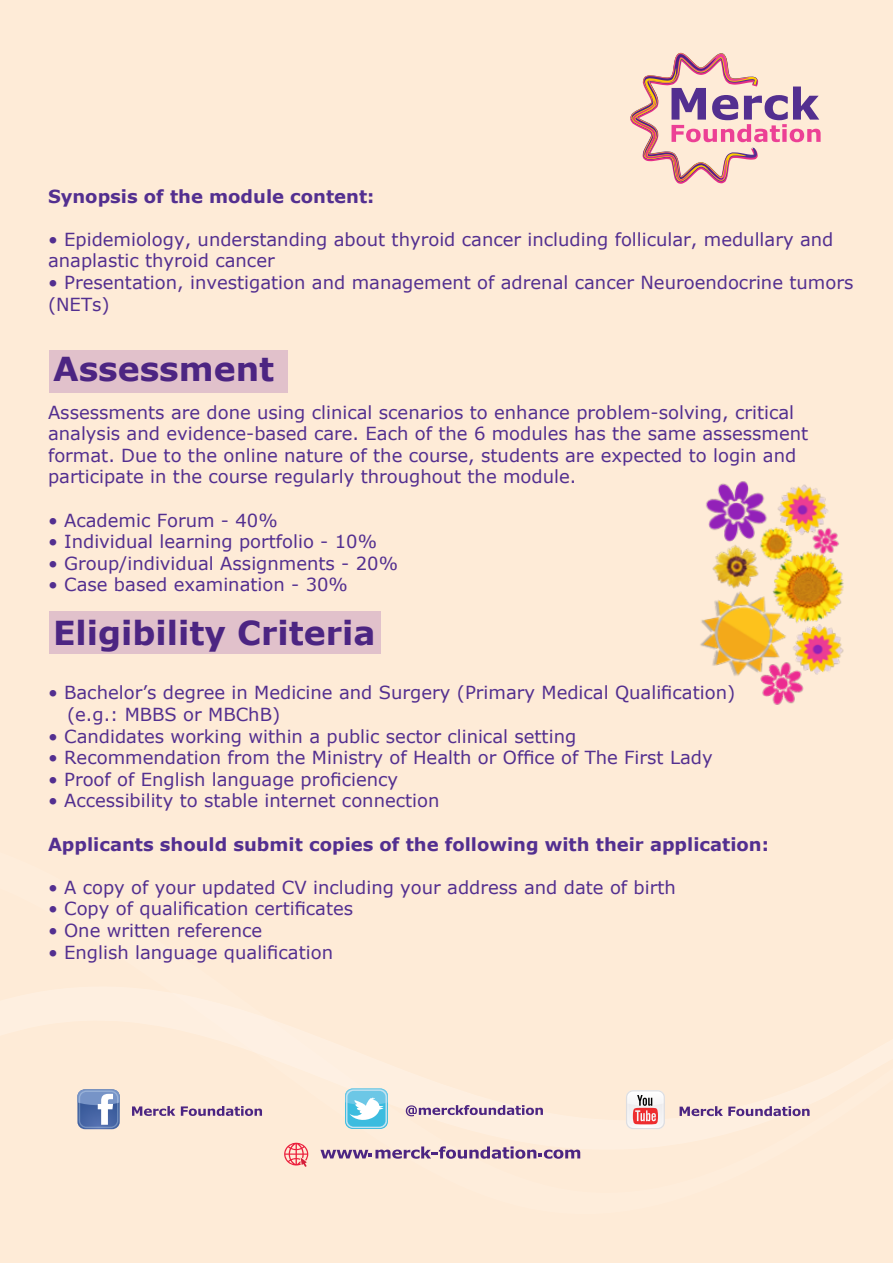
<style>
.page{position:relative;width:893px;height:1263px;background:#feebd7}
.page>*{position:absolute;margin:0;border:0;box-sizing:border-box;transform-origin:0 0}
.t1{font:700 33px "Verdana";color:#4c2582}
.t2{font:18px/21.6px "Verdana";color:#532f90}
.t3{font:700 18px "Verdana";color:#532f90}
</style>
<div class="page">
<svg style="left:630px;top:53px;width:191px;height:131px"></svg>
<svg style="left:83px;top:993px;width:715px;height:166px"></svg>
<svg style="left:77px;top:1089px;width:43px;height:40px;background:#7d94c0"></svg>
<svg style="left:132px;top:1106px;width:43px;height:10px"></svg>
<svg style="left:181px;top:1106px;width:81px;height:10px"></svg>
<svg style="left:680px;top:1106px;width:130px;height:10px"></svg>
<svg style="left:345px;top:1088px;width:43px;height:41px"></svg>
<svg style="left:345px;top:1088px;width:43px;height:40px;background:#8ad3e9"></svg>
<svg style="left:406px;top:1105px;width:137px;height:11px"></svg>
<svg style="left:320px;top:1146px;width:260px;height:13px"></svg>
<svg style="left:284px;top:1143px;width:24px;height:24px"></svg>
<svg style="left:626px;top:1090px;width:39px;height:39px;background:#e6c0c1"></svg>
<div style="left:50px;top:351px;width:238px;height:42px;background:#e1c1cb"></div>
<div style="left:50px;top:612px;width:331px;height:42px;background:#e1c1cb"></div>
<img style="left:700px;top:481px;width:144px;height:224px">
<p class="t3" style="left:48px;top:183px;width:328px">Synopsis of the module content:</p>
<p class="t2" style="left:48px;top:228px;width:787px">• Epidemiology, understanding about thyroid cancer including follicular, medullary and anaplastic thyroid cancer</p>
<p class="t2" style="left:48px;top:271px;width:807px">• Presentation, investigation and management of adrenal cancer Neuroendocrine tumors (NETs)</p>
<h1 class="t1" style="left:53px;top:346px;width:223px">Assessment</h1>
<p class="t2" style="left:48px;top:401px;width:762px">Assessments are done using clinical scenarios to enhance problem-solving, critical analysis and evidence-based care. Each of the 6 modules has the same assessment format. Due to the online nature of the course, students are expected to login and participate in the course regularly throughout the module.</p>
<p class="t2" style="left:48px;top:509px;width:231px">• Academic Forum - 40%</p>
<p class="t2" style="left:48px;top:531px;width:331px">• Individual learning portfolio - 10%</p>
<p class="t2" style="left:48px;top:552px;width:352px">• Group/individual Assignments - 20%</p>
<p class="t2" style="left:48px;top:574px;width:301px">• Case based examination - 30%</p>
<h1 class="t1" style="left:53px;top:610px;width:324px">Eligibility Criteria</h1>
<p class="t2" style="left:67px;top:682px;width:670px;text-indent:-19px">• Bachelor’s degree in Medicine and Surgery (Primary Medical Qualification) (e.g.: MBBS or MBChB)</p>
<p class="t2" style="left:48px;top:725px;width:530px">• Candidates working within a public sector clinical setting</p>
<p class="t2" style="left:48px;top:747px;width:666px">• Recommendation from the Ministry of Health or Office of The First Lady</p>
<p class="t2" style="left:48px;top:768px;width:352px">• Proof of English language proficiency</p>
<p class="t2" style="left:48px;top:790px;width:393px">• Accessibility to stable internet connection</p>
<p class="t3" style="left:48px;top:831px;width:722px">Applicants should submit copies of the following with their application:</p>
<p class="t2" style="left:48px;top:876px;width:629px">• A copy of your updated CV including your address and date of birth</p>
<p class="t2" style="left:48px;top:898px;width:307px">• Copy of qualification certificates</p>
<p class="t2" style="left:48px;top:919px;width:216px">• One written reference</p>
<p class="t2" style="left:48px;top:941px;width:287px">• English language qualification</p>
</div>
